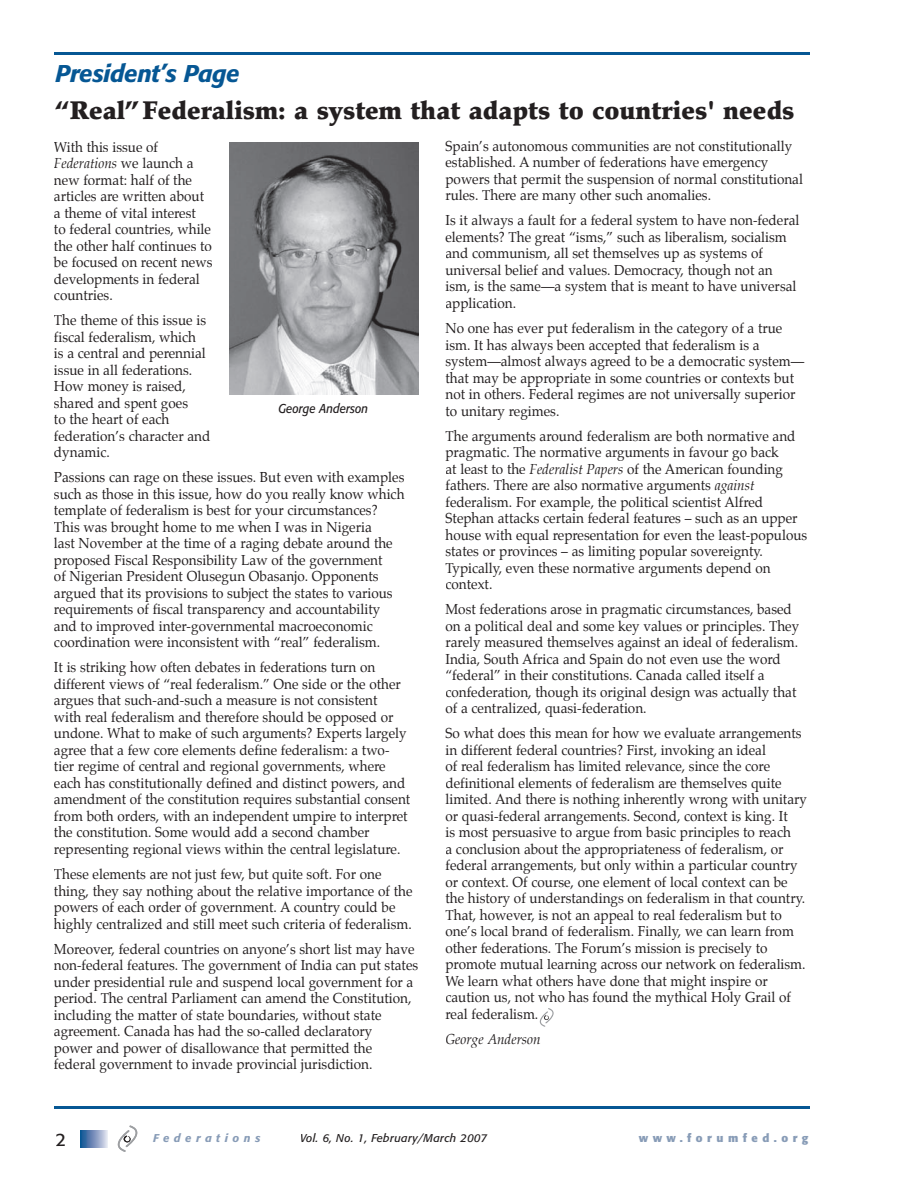
<style>
.page{position:relative;width:918px;height:1188px;background:#fff}
.page>*{position:absolute;margin:0;border:0;box-sizing:border-box;transform-origin:0 0}
.t1{font:900 25.5px "Palatino";color:#231f20}
.t2{font:italic 500 24px "Formata";letter-spacing:-.015em;color:#065794}
.t3{font:18px "Formata";color:#231f20}
.t4{font:14.25px/16.5px "Palatino";color:#231f20;scale:.95 1}
.t5{font:italic 14.25px "Palatino";color:#231f20;scale:.95 1}
.t6{font:italic 12.75px "Formata";color:#231f20;scale:.9 1}
.t7{font:italic 11.25px "Formata";letter-spacing:.025em;color:#231f20}
.t8{font:700 11.25px "Formata";letter-spacing:.4em;color:#889cb7}
.t9{font:italic 500 11.25px "Formata";letter-spacing:.4em;color:#889cb7}
.s1{font-style:italic}
</style>
<div class="page">
<svg style="left:81px;top:1130px;width:27px;height:18px"></svg>
<svg style="left:118px;top:1125px;width:19px;height:27px"></svg>
<hr style="left:54px;top:52px;width:756px;height:3px;background:#065794">
<hr style="left:54px;top:1106px;width:756px;height:3px;background:#065794">
<svg style="left:540px;top:1008px;width:14px;height:19px"></svg>
<img style="left:230px;top:142px;width:188px;height:253px">
<h2 class="t2" style="left:55px;top:59px;width:186px">President’s Page</h2>
<h1 class="t1" style="left:55px;top:95px;width:741px">“Real” Federalism: a system that adapts to countries' needs</h1>
<p class="t4" style="left:54px;top:138px;width:168px">With this issue of<br><span class="s1">Federations</span> we launch a new format: half of the articles are written about a theme of vital interest<br>to federal countries, while the other half continues to be focused on recent news developments in federal countries.</p>
<p class="t4" style="left:54px;top:312px;width:166px">The theme of this issue is fiscal federalism, which<br>is a central and perennial issue in all federations.<br>How money is raised, shared and spent goes<br>to the heart of each federation’s character and dynamic.</p>
<p class="t4" style="left:54px;top:469px;width:371px">Passions can rage on these issues. But even with examples such as those in this issue, how do you really know which template of federalism is best for your circumstances?<br>This was brought home to me when I was in Nigeria<br>last November at the time of a raging debate around the proposed Fiscal Responsibility Law of the government<br>of Nigerian President Olusegun Obasanjo. Opponents argued that its provisions to subject the states to various requirements of fiscal transparency and accountability and to improved inter-governmental macroeconomic coordination were inconsistent with “real” federalism.</p>
<p class="t4" style="left:54px;top:659px;width:377px">It is striking how often debates in federations turn on different views of “real federalism.” One side or the other argues that such-and-such a measure is not consistent<br>with real federalism and therefore should be opposed or undone. What to make of such arguments? Experts largely agree that a few core elements define federalism: a two&shy;tier regime of central and regional governments, where each has constitutionally defined and distinct powers, and amendment of the constitution requires substantial consent from both orders, with an independent umpire to interpret the constitution. Some would add a second chamber representing regional views within the central legislature.</p>
<p class="t4" style="left:54px;top:866px;width:379px">These elements are not just few, but quite soft. For one thing, they say nothing about the relative importance of the powers of each order of government. A country could be highly centralized and still meet such criteria of federalism.</p>
<p class="t4" style="left:54px;top:941px;width:385px">Moreover, federal countries on anyone’s short list may have non-federal features. The government of India can put states under presidential rule and suspend local government for a period. The central Parliament can amend the Constitution, including the matter of state boundaries, without state agreement. Canada has had the so-called declaratory<br>power and power of disallowance that permitted the<br>federal government to invade provincial jurisdiction.</p>
<p class="t4" style="left:446px;top:138px;width:378px">Spain’s autonomous communities are not constitutionally established. A number of federations have emergency powers that permit the suspension of normal constitutional rules. There are many other such anomalies.</p>
<p class="t4" style="left:446px;top:212px;width:374px">Is it always a fault for a federal system to have non-federal elements? The great “isms,” such as liberalism, socialism and communism, all set themselves up as systems of universal belief and values. Democracy, though not an ism, is the same—a system that is meant to have universal application.</p>
<p class="t4" style="left:446px;top:320px;width:379px">No one has ever put federalism in the category of a true ism. It has always been accepted that federalism is a system—almost always agreed to be a democratic system— that may be appropriate in some countries or contexts but not in others. Federal regimes are not universally superior to unitary regimes.</p>
<p class="t4" style="left:445px;top:428px;width:382px">The arguments around federalism are both normative and pragmatic. The normative arguments in favour go back<br>at least to the <span class="s1">Federalist Papers</span> of the American founding fathers. There are also normative arguments <span class="s1">against </span>federalism. For example, the political scientist Alfred Stephan attacks certain federal features – such as an upper house with equal representation for even the least-populous states or provinces – as limiting popular sovereignty.<br>Typically, even these normative arguments depend on context.</p>
<p class="t4" style="left:445px;top:601px;width:374px">Most federations arose in pragmatic circumstances, based on a political deal and some key values or principles. They rarely measured themselves against an ideal of federalism.<br>India, South Africa and Spain do not even use the word “federal” in their constitutions. Canada called itself a confederation, though its original design was actually that of a centralized, quasi-federation.</p>
<p class="t4" style="left:445px;top:725px;width:382px">So what does this mean for how we evaluate arrangements in different federal countries? First, invoking an ideal<br>of real federalism has limited relevance, since the core definitional elements of federalism are themselves quite limited. And there is nothing inherently wrong with unitary or quasi-federal arrangements. Second, context is king. It<br>is most persuasive to argue from basic principles to reach<br>a conclusion about the appropriateness of federalism, or federal arrangements, but only within a particular country or context. Of course, one element of local context can be the history of understandings on federalism in that country.<br>That, however, is not an appeal to real federalism but to one’s local brand of federalism. Finally, we can learn from other federations. The Forum’s mission is precisely to promote mutual learning across our network on federalism.<br>We learn what others have done that might inspire or caution us, not who has found the mythical Holy Grail of real federalism.</p>
<p class="t5" style="left:445px;top:1028px;width:102px">George Anderson</p>
<p class="t6" style="left:278px;top:401px;width:101px">George Anderson</p>
<p class="t3" style="left:55px;top:1129px;width:12px">2</p>
<p class="t9" style="left:153px;top:1131px;width:109px">Federations</p>
<p class="t7" style="left:300px;top:1131px;width:189px">Vol. 6, No. 1, February/March 2007</p>
<p class="t8" style="left:639px;top:1131px;width:171px">www.forumfed.org</p>
</div>
